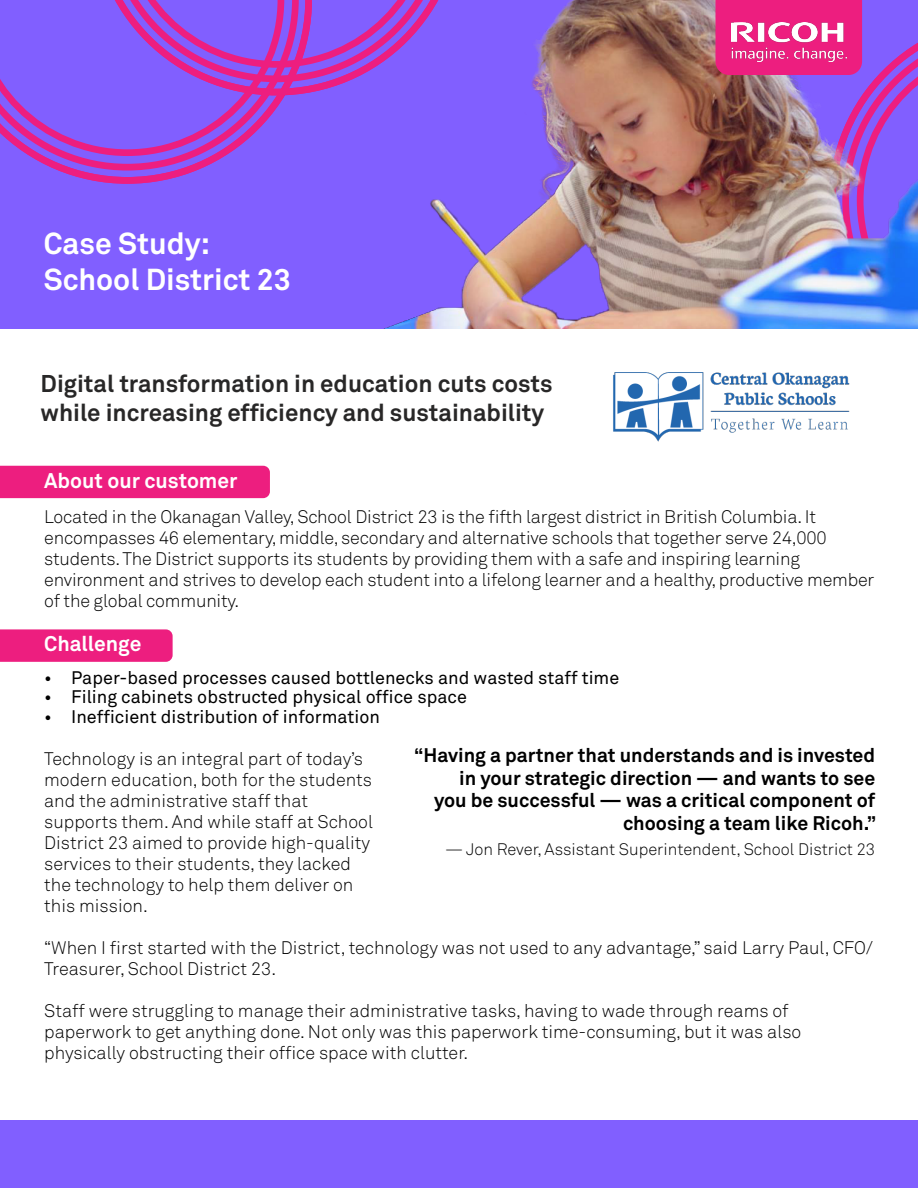
<style>
.page{position:relative;width:918px;height:1188px;background:#fff}
.page>*{position:absolute;margin:0;border:0;box-sizing:border-box;transform-origin:0 0}
.t1{font:700 30px/36px "Akkurat Pro";color:#fff}
.t2{font:700 24px/28.8px "Akkurat Pro";color:#282727}
.t3{font:700 21px "Akkurat Pro";color:#fff}
.t4{font:700 19.5px/22.5px "Akkurat Pro";color:#000;text-align:right}
.t5{font:300 18px/21px "Akkurat Pro";letter-spacing:-.005em;color:#000}
.t6{font:18px "Akkurat Pro";color:#000}
.t7{font:300 16.5px "Akkurat Pro";color:#000}
</style>
<div class="page">
<div style="left:0;top:466px;width:270px;height:32px;background:#ed1e7f"></div>
<div style="left:0;top:629px;width:173px;height:33px;background:#ed1e7f"></div>
<div style="left:0;top:0;width:918px;height:328px;background:#815fff"></div>
<img style="left:386px;top:0;width:330px;height:328px">
<img style="left:716px;top:0;width:202px;height:328px">
<img style="left:731px;top:22px;width:115px;height:40px">
<div style="left:0;top:1120px;width:918px;height:68px;background:#815fff"></div>
<img style="left:613px;top:372px;width:237px;height:70px">
<svg style="left:60px;top:171px;width:135px;height:13px"></svg>
<svg style="left:30px;top:95px;width:258px;height:76px"></svg>
<svg style="left:0;top:79px;width:284px;height:77px"></svg>
<svg style="left:92px;top:0;width:369px;height:95px"></svg>
<h1 class="t1" style="left:44px;top:225px;width:249px">Case Study:<br>School District 23</h1>
<h2 class="t2" style="left:41px;top:369px;width:513px">Digital transformation in education cuts costs while increasing efficiency and sustainability</h2>
<p class="t3" style="left:44px;top:468px;width:195px">About our customer</p>
<p class="t5" style="left:44px;top:506px;width:832px">Located in the Okanagan Valley, School District 23 is the fifth largest district in British Columbia. It encompasses 46 elementary, middle, secondary and alternative schools that together serve 24,000 students. The District supports its students by providing them with a safe and inspiring learning environment and strives to develop each student into a lifelong learner and a healthy, productive member of the global community.</p>
<p class="t3" style="left:44px;top:631px;width:99px">Challenge</p>
<p class="t6" style="left:44px;top:667px;width:577px">• Paper-based processes caused bottlenecks and wasted staff time</p>
<p class="t6" style="left:44px;top:687px;width:424px">• Filing cabinets obstructed physical office space</p>
<p class="t6" style="left:44px;top:706px;width:337px">• Inefficient distribution of information</p>
<p class="t5" style="left:44px;top:748px;width:330px">Technology is an integral part of today’s modern education, both for the students and the administrative staff that supports them. And while staff at School District 23 aimed to provide high-quality services to their students, they lacked the technology to help them deliver on this mission.</p>
<p class="t5" style="left:44px;top:937px;width:830px">“When I first started with the District, technology was not used to any advantage,” said Larry Paul, CFO/<br>Treasurer, School District 23.</p>
<p class="t5" style="left:44px;top:1000px;width:759px">Staff were struggling to manage their administrative tasks, having to wade through reams of paperwork to get anything done. Not only was this paperwork time-consuming, but it was also physically obstructing their office space with clutter.</p>
<p class="t4" style="left:414px;top:744px;width:464px">“Having a partner that understands and is invested in your strategic direction — and wants to see<br>you be successful — was a critical component of choosing a team like Ricoh.”</p>
<p class="t7" style="left:445px;top:840px;width:432px">— Jon Rever, Assistant Superintendent, School District 23</p>
</div>
